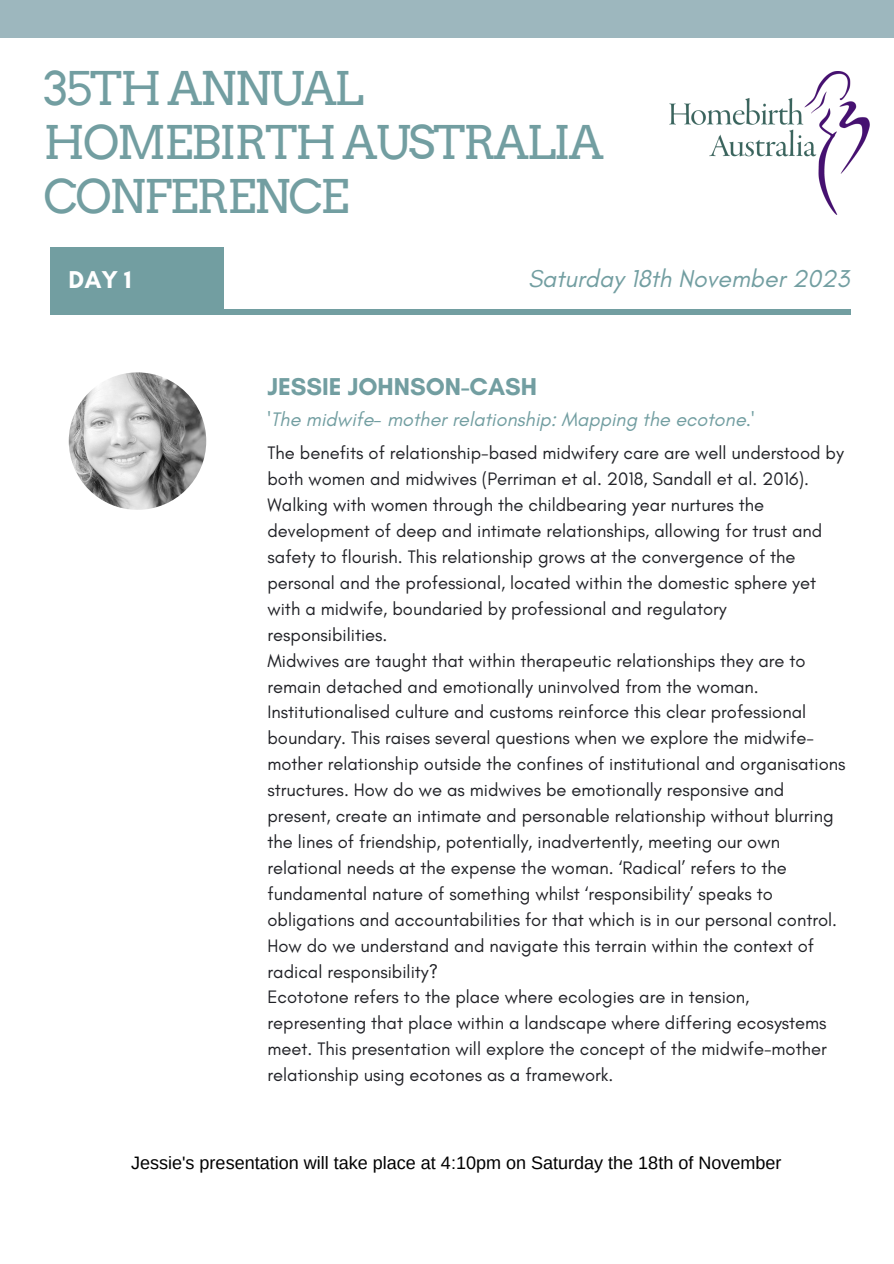
<style>
.page{position:relative;width:894px;height:1264px;background:#fff}
.page>*{position:absolute;margin:0;border:0;box-sizing:border-box;transform-origin:0 0}
.t1{font:46.35px/54px "Arvo";letter-spacing:-.05em;color:#729ea1}
.t2{font:italic 24.9px "Glacial Indifference";color:#729ea1}
.t3{font:700 24.9px "Glacial Indifference";color:#729ea1}
.t4{font:700 24.9px "Glacial Indifference";color:#fff}
.t5{font:italic 19.8px "Glacial Indifference";color:#729ea1}
.t6{font:18.3px/26px "Glacial Indifference";color:#212227}
.t7{font:18px "Arimo";color:#000}
</style>
<div class="page">
<div style="left:51px;top:309px;width:799px;height:6px;background:#729ea1"></div>
<div style="left:50px;top:247px;width:174px;height:67px;background:#729ea1"></div>
<div style="left:0;top:0;width:893px;height:38px;background:#9db7be"></div>
<img style="left:669px;top:71px;width:201px;height:143px">
<img style="left:69px;top:372px;width:137px;height:138px;border-radius:50%">
<p class="t1" style="left:44px;top:61px;width:561px">35TH ANNUAL<br>HOMEBIRTH AUSTRALIA<br>CONFERENCE</p>
<p class="t4" style="left:69px;top:264px;width:65px">DAY 1</p>
<p class="t2" style="left:528px;top:263px;width:323px">Saturday 18th November 2023</p>
<p class="t3" style="left:267px;top:371px;width:271px">JESSIE JOHNSON-CASH</p>
<p class="t5" style="left:267px;top:407px;width:488px">'The midwife- mother relationship: Mapping the ecotone.'</p>
<p class="t6" style="left:267px;top:440px;width:577px">The benefits of relationship-based midwifery care are well understood by both women and midwives (Perriman et al. 2018, Sandall et al. 2016).<br>Walking with women through the childbearing year nurtures the development of deep and intimate relationships, allowing for trust and safety to flourish. This relationship grows at the convergence of the personal and the professional, located within the domestic sphere yet with a midwife, boundaried by professional and regulatory responsibilities.</p>
<p class="t6" style="left:267px;top:647px;width:579px">Midwives are taught that within therapeutic relationships they are to remain detached and emotionally uninvolved from the woman.<br>Institutionalised culture and customs reinforce this clear professional boundary. This raises several questions when we explore the midwife&shy;mother relationship outside the confines of institutional and organisations structures. How do we as midwives be emotionally responsive and present, create an intimate and personable relationship without blurring the lines of friendship, potentially, inadvertently, meeting our own relational needs at the expense the woman. ‘Radical’ refers to the fundamental nature of something whilst ‘responsibility’ speaks to obligations and accountabilities for that which is in our personal control.<br>How do we understand and navigate this terrain within the context of radical responsibility?</p>
<p class="t6" style="left:267px;top:984px;width:560px">Ecototone refers to the place where ecologies are in tension, representing that place within a landscape where differing ecosystems meet. This presentation will explore the concept of the midwife-mother relationship using ecotones as a framework.</p>
<p class="t7" style="left:131px;top:1152px;width:651px">Jessie's presentation will take place at 4:10pm on Saturday the 18th of November</p>
</div>
